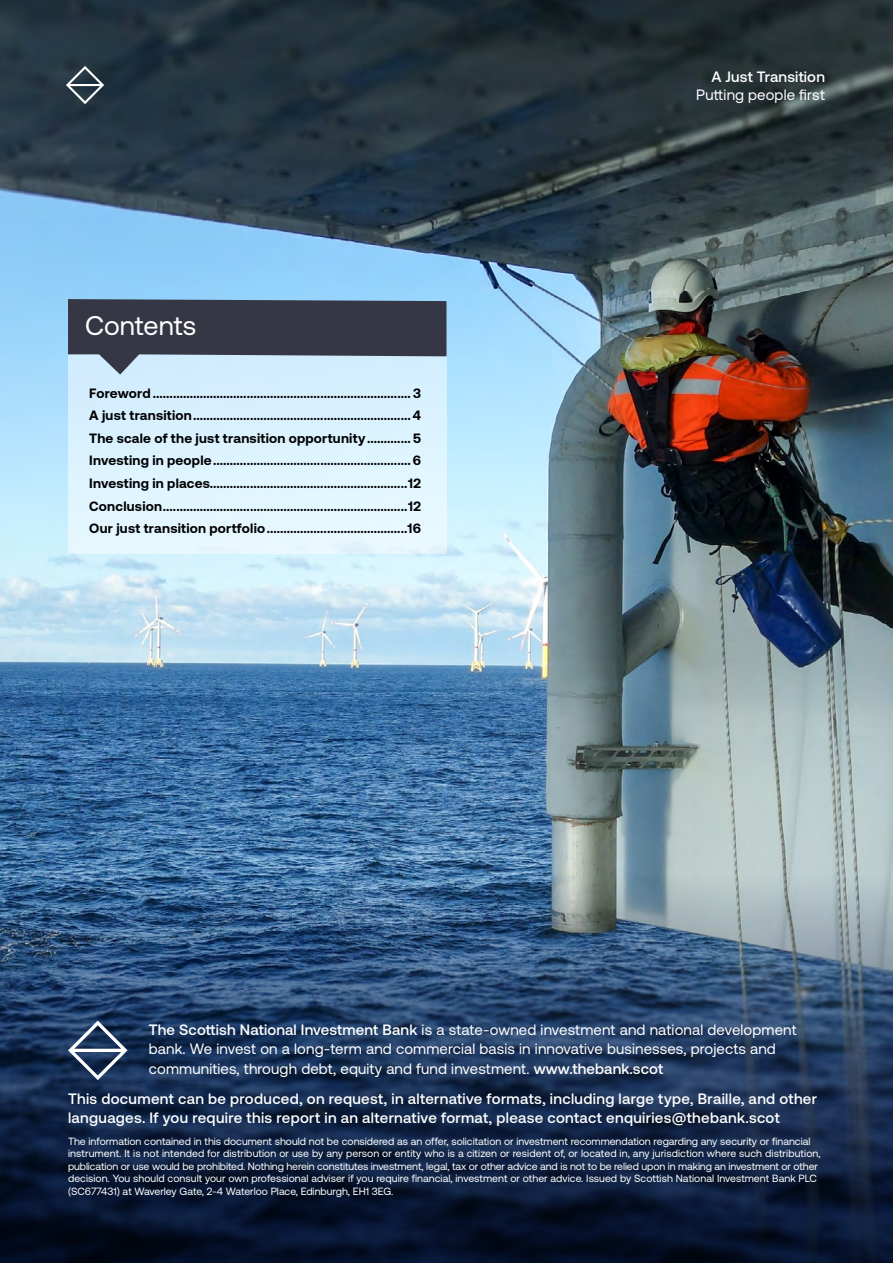
<style>
.page{position:relative;width:893px;height:1263px;background:#fff}
.page>*{position:absolute;margin:0;border:0;box-sizing:border-box;transform-origin:0 0}
.t1{font:27px "Aeonik";color:#fff}
.t2{font:15px/19.5px "Aeonik";letter-spacing:.01em;color:#fff}
.t3{font:500 15px/19.5px "Aeonik";letter-spacing:.02em;color:#fff}
.t4{font:700 13.5px/22.5px "Aeonik";letter-spacing:.02em;color:#000;text-align:justify}
.t5{font:10.5px/12.6px "Aeonik";color:#fff}
.s1{font-weight:500}
</style>
<div class="page">
<img style="left:0;top:0;width:893px;height:873px">
<svg style="left:0;top:873px;width:893px;height:390px;background:#253c5d"></svg>
<div style="left:68px;top:354px;width:378px;height:200px;background:#def4ff"></div>
<svg style="left:66px;top:66px;width:38px;height:38px"></svg>
<svg style="left:68px;top:299px;width:378px;height:76px"></svg>
<svg style="left:68px;top:1020px;width:60px;height:60px;background:#445979"></svg>
<h1 class="t1" style="left:85px;top:311px;width:113px">Contents</h1>
<p class="t4" style="left:89px;top:382px;width:333px">Foreword ............................................................................. 3<br>A just transition................................................................. 4<br>The scale of the just transition opportunity............. 5<br>Investing in people...........................................................6<br>Investing in places...........................................................12<br>Conclusion.........................................................................12<br>Our just transition portfolio..........................................16</p>
<h2 class="t3" style="left:711px;top:67px;width:115px">A Just Transition</h2>
<h2 class="t2" style="left:696px;top:85px;width:130px">Putting people first</h2>
<p class="t2" style="left:149px;top:1019px;width:649px"><span class="s1">The Scottish National Investment Bank</span> is a state-owned investment and national development bank. We invest on a long-term and commercial basis in innovative businesses, projects and communities, through debt, equity and fund investment. <span class="s1">www.thebank.scot</span></p>
<h2 class="t3" style="left:68px;top:1089px;width:751px">This document can be produced, on request, in alternative formats, including large type, Braille, and other languages. If you require this report in an alternative format, please contact enquiries@thebank.scot</h2>
<p class="t5" style="left:68px;top:1134px;width:754px">The information contained in this document should not be considered as an offer, solicitation or investment recommendation regarding any security or financial instrument. It is not intended for distribution or use by any person or entity who is a citizen or resident of, or located in, any jurisdiction where such distribution, publication or use would be prohibited. Nothing herein constitutes investment, legal, tax or other advice and is not to be relied upon in making an investment or other decision. You should consult your own professional adviser if you require financial, investment or other advice. Issued by Scottish National Investment Bank PLC (SC677431) at Waverley Gate, 2-4 Waterloo Place, Edinburgh, EH1 3EG.</p>
</div>
